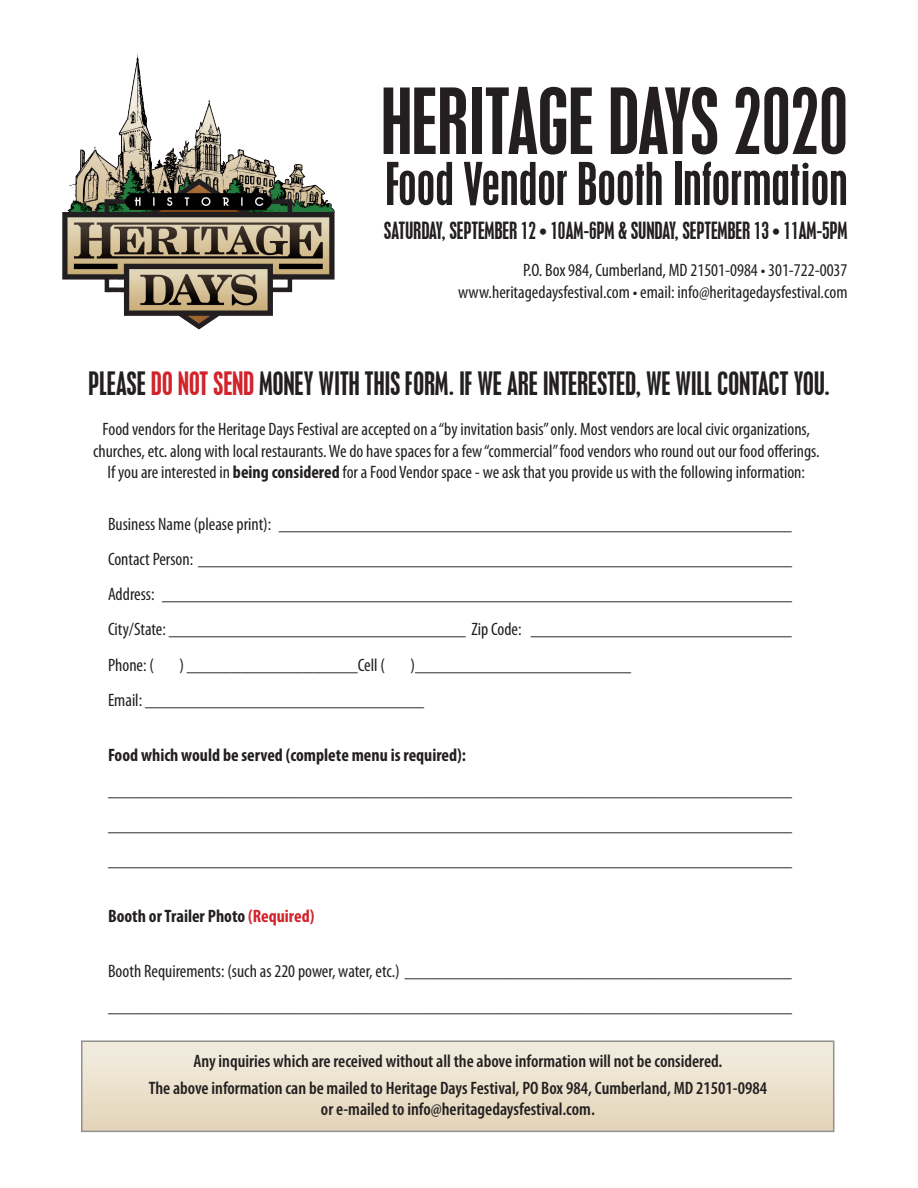
<style>
.page{position:relative;width:918px;height:1188px;background:#fff}
.page>*{position:absolute;margin:0;border:0;box-sizing:border-box;transform-origin:0 0}
.t1{font:condensed 81px "Placard";color:#231f20}
.t2{font:condensed 52.5px "Placard";color:#231f20}
.t3{font:condensed 28.5px "Placard";color:#231f20}
.t4{font:condensed 21px "Placard";color:#231f20}
.t5{font:condensed 18px/35.1px "Myriad Pro";color:#231f20;text-align:justify}
.t6{font:600 condensed 18px/27.8px "Myriad Pro";color:#231f20;text-align:center}
.t7{font:700 condensed 18px "Myriad Pro";color:#231f20}
.s1{color:#d1232a}
.s2{font-weight:700}
</style>
<div class="page">
<div style="left:82px;top:1041px;width:752px;height:90px;background:linear-gradient(to bottom,#f2eee1,#e4d5b9)"></div>
<img style="left:62px;top:53px;width:273px;height:277px">
<h1 class="t1" style="left:380px;top:72px;width:469px">HERITAGE DAYS 2020</h1>
<h2 class="t2" style="left:386px;top:152px;width:463px">Food Vendor Booth Information</h2>
<p class="t4" style="left:384px;top:218px;width:465px">SATURDAY, SEPTEMBER 12 • 10AM-6PM &amp; SUNDAY, SEPTEMBER 13 • 11AM-5PM</p>
<p class="t5" style="left:458px;top:259px;width:391px;line-height:21.6px;text-align:right">P.O. Box 984, Cumberland, MD 21501-0984 • 301-722-0037 www.heritagedaysfestival.com • email: info@heritagedaysfestival.com</p>
<h3 class="t3" style="left:88px;top:366px;width:743px">PLEASE <span class="s1">DO NOT SEND</span> MONEY WITH THIS FORM. IF WE ARE INTERESTED, WE WILL CONTACT YOU.</h3>
<p class="t5" style="left:93px;top:418px;width:728px;line-height:21.6px;text-align:center">Food vendors for the Heritage Days Festival are accepted on a “by invitation basis” only. Most vendors are local civic organizations, churches, etc. along with local restaurants. We do have spaces for a few “commercial” food vendors who round out our food offerings.<br>If you are interested in <span class="s2">being considered</span> for a Food Vendor space - we ask that you provide us with the following information:</p>
<p class="t5" style="left:108px;top:506px;width:685px">Business Name (please print): _________________________________________________________ Contact Person: __________________________________________________________________ Address: ______________________________________________________________________ City/State: _________________________________ Zip Code: _____________________________ Phone: (</p>
<p class="t5" style="left:108px;top:647px;width:525px;text-indent:302px">)________________________<br>Email: _______________________________</p>
<p class="t5" style="left:179px;top:647px;width:207px">) ___________________Cell (</p>
<p class="t7" style="left:108px;top:744px;width:360px">Food which would be served (complete menu is required):</p>
<p class="t5" style="left:108px;top:772px;width:685px">____________________________________________________________________________ ____________________________________________________________________________ ____________________________________________________________________________</p>
<p class="t7" style="left:108px;top:904px;width:208px">Booth or Trailer Photo <span class="s1">(Required)</span></p>
<p class="t5" style="left:108px;top:953px;width:685px">Booth Requirements: (such as 220 power, water, etc.) ___________________________________________ ____________________________________________________________________________</p>
<p class="t6" style="left:149px;top:1047px;width:620px">Any inquiries which are received without all the above information will not be considered.<br>The above information can be mailed to Heritage Days Festival, PO Box 984, Cumberland, MD 21501-0984</p>
<p class="t6" style="left:321px;top:1096px;width:275px">or e-mailed to info@heritagedaysfestival.com.</p>
</div>
